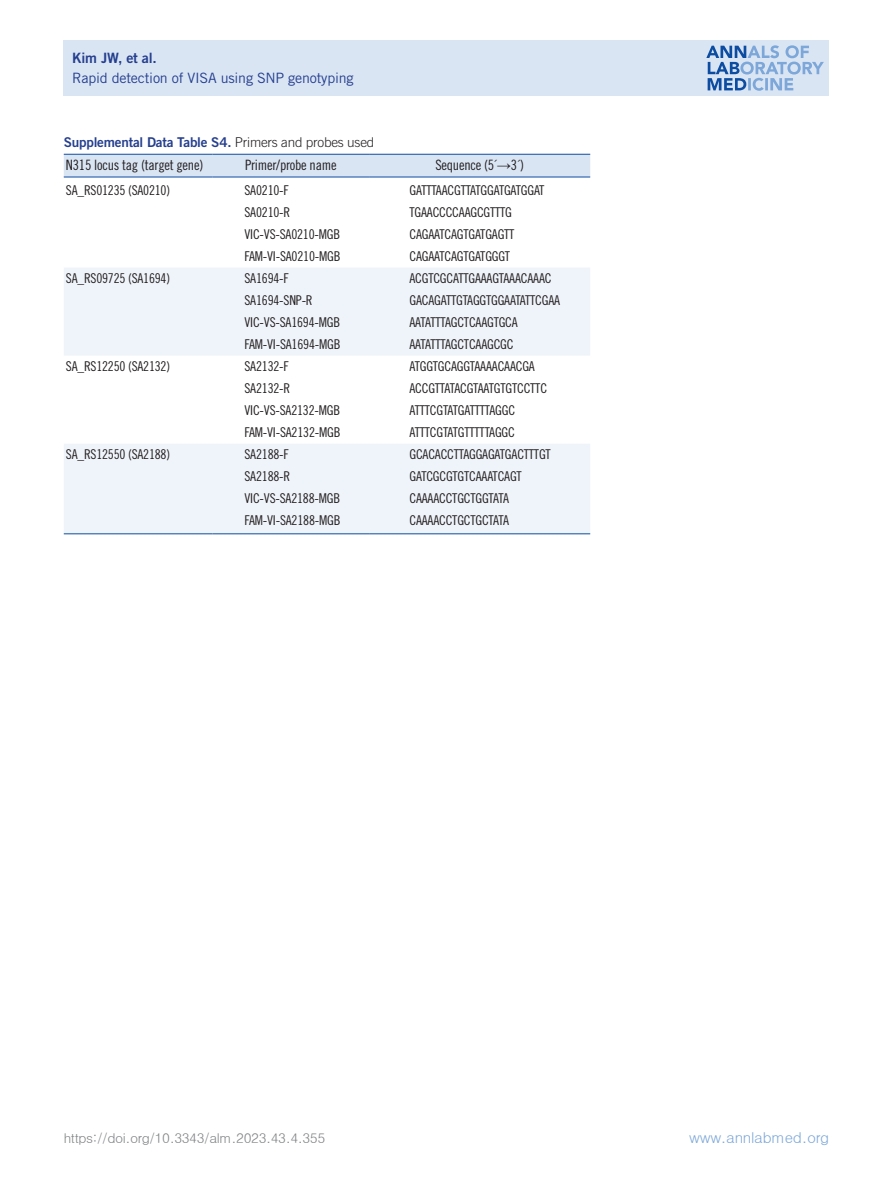
<style>
.page{position:relative;width:893px;height:1191px;background:#fff}
.page>*{position:absolute;margin:0;border:0;box-sizing:border-box;transform-origin:0 0}
.URL{font:15px "Dotum";letter-spacing:-.02em;color:#7ca7d8}
.표머리글{font:14.25px "Trade Gothic LT Std Cn 18";letter-spacing:-.015em;color:#231f20}
.하시라이름{font:14.25px "Trade Gothic LT Std";letter-spacing:-.015em;color:#253f8e}
.하시라이름-2{font:14.25px "Trade Gothic LT Std Bd 2";letter-spacing:-.015em;color:#253f8e}
.표본문{font:13.5px "Trade Gothic LT Std Cn 18";letter-spacing:-.015em;color:#231f20}
.표제목_그림설명{font:13.5px "Trade Gothic LT Std Bd 2";letter-spacing:-.015em;color:#253f8e}
.t1{font:13.5px "Dotum";letter-spacing:-.03em;color:#808285}
.s1{font-family:"Trade Gothic LT Std";font-weight:300;color:#231f20}
.s2{font-family:"Trade Gothic LT Std";font-weight:300}
.s3{font-family:"Times New Roman"}
</style>
<div class="page">
<div style="left:64px;top:40px;width:765px;height:56px;background:#dae5f4"></div>
<svg style="left:706px;top:45px;width:118px;height:46px"></svg>
<div style="left:64px;top:155px;width:526px;height:22px;background:#dae5f4"></div>
<svg style="left:64px;top:268px;width:526px;height:265px;fill:#eff4fa"></svg>
<hr style="left:64px;top:154px;width:149px;height:1px;background:#0d4da1">
<hr style="left:213px;top:154px;width:156px;height:1px;background:#0d4da1">
<hr style="left:369px;top:154px;width:221px;height:1px;background:#0d4da1">
<hr style="left:64px;top:177px;width:149px;height:1px;background:#0d4da1">
<hr style="left:213px;top:177px;width:156px;height:1px;background:#0d4da1">
<hr style="left:369px;top:177px;width:221px;height:1px;background:#0d4da1">
<hr style="left:64px;top:533px;width:149px;height:1px;background:#0d4da1">
<hr style="left:213px;top:533px;width:156px;height:1px;background:#0d4da1">
<hr style="left:369px;top:533px;width:221px;height:1px;background:#0d4da1">
<p class="하시라이름-2" style="left:72px;top:49px;width:86px">Kim JW, et al.</p>
<p class="하시라이름" style="left:72px;top:69px;width:283px">Rapid detection of VISA using SNP genotyping</p>
<p class="표제목_그림설명" style="left:64px;top:134px;width:312px">Supplemental Data Table S4. <span class="s1">Primers and probes used</span></p>
<p class="표머리글" style="left:66px;top:157px;width:139px">N315 locus tag (target gene)</p>
<p class="표머리글" style="left:245px;top:157px;width:93px">Primer/probe name</p>
<p class="표머리글" style="left:435px;top:157px;width:90px">Sequence (5<span class="s2">´</span><span class="s3">→</span>3<span class="s2">´</span>)</p>
<p class="표본문" style="left:66px;top:182px;width:106px">SA_RS01235 (SA0210)</p>
<p class="표본문" style="left:244px;top:182px;width:46px">SA0210-F</p>
<p class="표본문" style="left:409px;top:182px;width:137px">GATTTAACGTTATGGATGATGGAT</p>
<p class="표본문" style="left:244px;top:204px;width:47px">SA0210-R</p>
<p class="표본문" style="left:409px;top:204px;width:104px">TGAACCCCAAGCGTTTG</p>
<p class="표본문" style="left:244px;top:226px;width:97px">VIC-VS-SA0210-MGB</p>
<p class="표본문" style="left:409px;top:226px;width:107px">CAGAATCAGTGATGAGTT</p>
<p class="표본문" style="left:244px;top:248px;width:97px">FAM-VI-SA0210-MGB</p>
<p class="표본문" style="left:409px;top:248px;width:102px">CAGAATCAGTGATGGGT</p>
<p class="표본문" style="left:66px;top:270px;width:106px">SA_RS09725 (SA1694)</p>
<p class="표본문" style="left:244px;top:270px;width:46px">SA1694-F</p>
<p class="표본문" style="left:409px;top:270px;width:144px">ACGTCGCATTGAAAGTAAACAAAC</p>
<p class="표본문" style="left:244px;top:292px;width:70px">SA1694-SNP-R</p>
<p class="표본문" style="left:409px;top:292px;width:152px">GACAGATTGTAGGTGGAATATTCGAA</p>
<p class="표본문" style="left:244px;top:314px;width:97px">VIC-VS-SA1694-MGB</p>
<p class="표본문" style="left:409px;top:314px;width:110px">AATATTTAGCTCAAGTGCA</p>
<p class="표본문" style="left:244px;top:336px;width:97px">FAM-VI-SA1694-MGB</p>
<p class="표본문" style="left:409px;top:336px;width:106px">AATATTTAGCTCAAGCGC</p>
<p class="표본문" style="left:66px;top:358px;width:106px">SA_RS12250 (SA2132)</p>
<p class="표본문" style="left:244px;top:358px;width:46px">SA2132-F</p>
<p class="표본문" style="left:409px;top:358px;width:127px">ATGGTGCAGGTAAAACAACGA</p>
<p class="표본문" style="left:244px;top:380px;width:47px">SA2132-R</p>
<p class="표본문" style="left:409px;top:380px;width:139px">ACCGTTATACGTAATGTGTCCTTC</p>
<p class="표본문" style="left:244px;top:402px;width:97px">VIC-VS-SA2132-MGB</p>
<p class="표본문" style="left:409px;top:402px;width:107px">ATTTCGTATGATTTTAGGC</p>
<p class="표본문" style="left:244px;top:424px;width:97px">FAM-VI-SA2132-MGB</p>
<p class="표본문" style="left:409px;top:424px;width:107px">ATTTCGTATGTTTTTAGGC</p>
<p class="표본문" style="left:66px;top:446px;width:106px">SA_RS12550 (SA2188)</p>
<p class="표본문" style="left:244px;top:446px;width:46px">SA2188-F</p>
<p class="표본문" style="left:409px;top:446px;width:143px">GCACACCTTAGGAGATGACTTTGT</p>
<p class="표본문" style="left:244px;top:468px;width:47px">SA2188-R</p>
<p class="표본문" style="left:409px;top:468px;width:114px">GATCGCGTGTCAAATCAGT</p>
<p class="표본문" style="left:244px;top:490px;width:97px">VIC-VS-SA2188-MGB</p>
<p class="표본문" style="left:409px;top:490px;width:101px">CAAAACCTGCTGGTATA</p>
<p class="표본문" style="left:244px;top:512px;width:97px">FAM-VI-SA2188-MGB</p>
<p class="표본문" style="left:409px;top:512px;width:101px">CAAAACCTGCTGCTATA</p>
<p class="t1" style="left:64px;top:1131px;width:263px">https://doi.org/10.3343/alm.2023.43.4.355</p>
<p class="URL" style="left:689px;top:1130px;width:142px">www.annlabmed.org</p>
</div>
